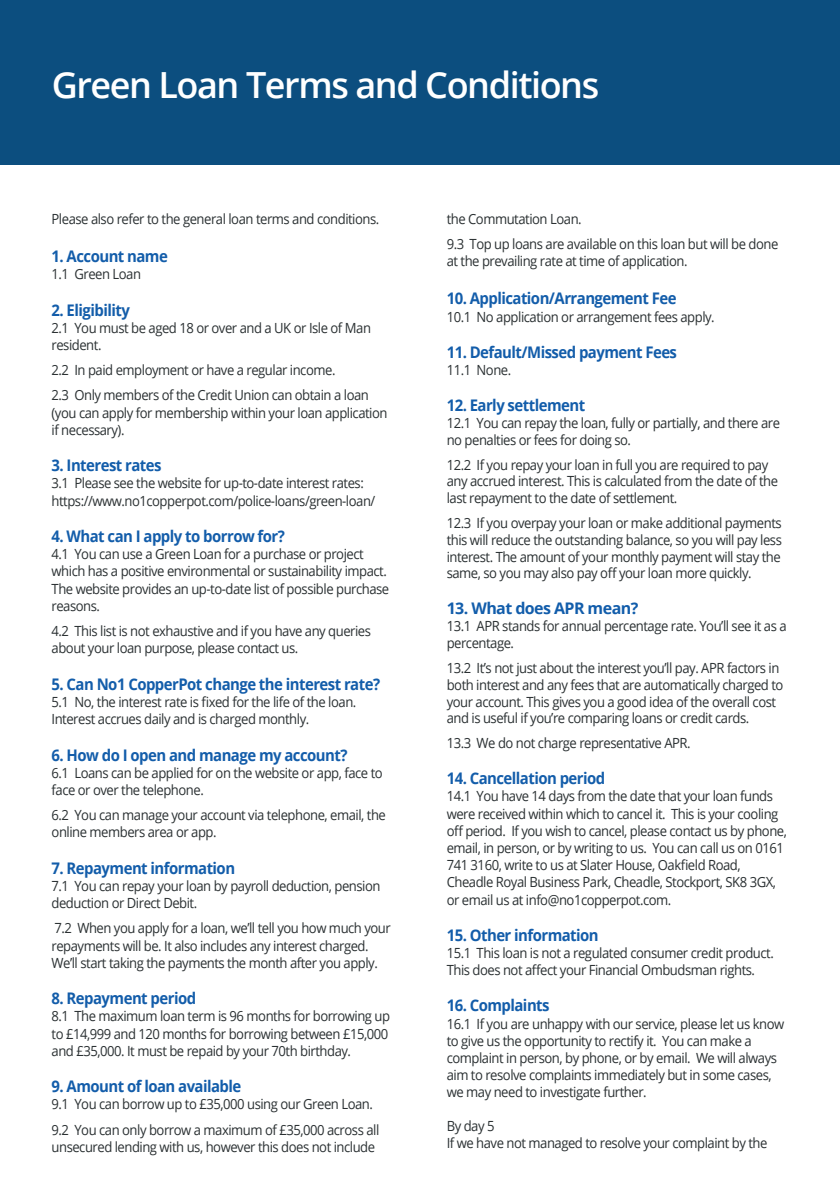
<style>
.page{position:relative;width:840px;height:1191px;background:#fff}
.page>*{position:absolute;margin:0;border:0;box-sizing:border-box;transform-origin:0 0}
.t1{font:600 36px "Open Sans";letter-spacing:-.04em;color:#fff}
.t2{font:700 16px "Open Sans";letter-spacing:-.035em;color:#135daa;scale:.93 1}
.t3{font:700 16px "Open Sans";letter-spacing:-.035em;color:#125dab}
.t4{font:14px/17.2px "Open Sans";letter-spacing:-.035em;color:#2a3032;scale:.93 1}
</style>
<div class="page">
<div style="left:0;top:0;width:839px;height:165px;background:#0c4e7f"></div>
<h1 class="t1" style="left:52px;top:64px;width:548px">Green Loan Terms and Conditions</h1>
<p class="t4" style="left:52px;top:211px;width:354px">Please also refer to the general loan terms and conditions.</p>
<p class="t2" style="left:52px;top:250px;width:126px">1. Account name</p>
<p class="t4" style="left:52px;top:267px;width:98px">1.1 Green Loan</p>
<p class="t2" style="left:52px;top:303px;width:86px">2. Eligibility</p>
<p class="t4" style="left:52px;top:320px;width:345px">2.1 You must be aged 18 or over and a UK or Isle of Man resident.</p>
<p class="t4" style="left:52px;top:359px;width:342px;line-height:25.2px">2.2 In paid employment or have a regular income.<br>2.3 Only members of the Credit Union can obtain a loan</p>
<p class="t4" style="left:52px;top:405px;width:362px">(you can apply for membership within your loan application if necessary).</p>
<p class="t2" style="left:52px;top:459px;width:120px">3. Interest rates</p>
<p class="t4" style="left:52px;top:476px;width:349px">3.1 Please see the website for up-to-date interest rates: https://www.no1copperpot.com/police-loans/green-loan/</p>
<p class="t2" style="left:52px;top:530px;width:252px">4. What can I apply to borrow for?</p>
<p class="t4" style="left:52px;top:547px;width:364px">4.1 You can use a Green Loan for a purchase or project which has a positive environmental or sustainability impact.<br>The website provides an up-to-date list of possible purchase reasons.</p>
<p class="t4" style="left:52px;top:624px;width:345px">4.2 This list is not exhaustive and if you have any queries about your loan purpose, please contact us.</p>
<p class="t2" style="left:52px;top:677px;width:354px">5. Can No1 CopperPot change the interest rate?</p>
<p class="t4" style="left:52px;top:693px;width:329px">5.1 No, the interest rate is fixed for the life of the loan.<br>Interest accrues daily and is charged monthly.</p>
<p class="t2" style="left:52px;top:748px;width:319px">6. How do I open and manage my account?</p>
<p class="t4" style="left:52px;top:765px;width:357px">6.1 Loans can be applied for on the website or app, face to face or over the telephone.</p>
<p class="t4" style="left:52px;top:808px;width:361px">6.2 You can manage your account via telephone, email, the online members area or app.</p>
<p class="t2" style="left:52px;top:861px;width:199px">7. Repayment information</p>
<p class="t4" style="left:52px;top:878px;width:355px">7.1 You can repay your loan by payroll deduction, pension deduction or Direct Debit.</p>
<p class="t4" style="left:52px;top:921px;width:366px">7.2 When you apply for a loan, we’ll tell you how much your repayments will be. It also includes any interest charged.<br>We’ll start taking the payments the month after you apply.</p>
<p class="t2" style="left:52px;top:992px;width:157px">8. Repayment period</p>
<p class="t4" style="left:52px;top:1009px;width:365px">8.1 The maximum loan term is 96 months for borrowing up to £14,999 and 120 months for borrowing between £15,000 and £35,000. It must be repaid by your 70th birthday.</p>
<p class="t2" style="left:52px;top:1080px;width:205px">9. Amount of loan available</p>
<p class="t4" style="left:52px;top:1093px;width:354px;line-height:25.2px">9.1 You can borrow up to £35,000 using our Green Loan.<br>9.2 You can only borrow a maximum of £35,000 across all</p>
<p class="t4" style="left:52px;top:1139px;width:349px">unsecured lending with us, however this does not include</p>
<p class="t4" style="left:446px;top:207px;width:358px;line-height:25.2px">the Commutation Loan.<br>9.3 Top up loans are available on this loan but will be done</p>
<p class="t4" style="left:446px;top:254px;width:260px">at the prevailing rate at time of application.</p>
<p class="t2" style="left:446px;top:292px;width:248px">10. Application/Arrangement Fee</p>
<p class="t4" style="left:446px;top:309px;width:289px">10.1 No application or arrangement fees apply.</p>
<p class="t2" style="left:446px;top:345px;width:249px">11. Default/Missed payment Fees</p>
<p class="t4" style="left:446px;top:362px;width:71px">11.1 None.</p>
<p class="t2" style="left:446px;top:399px;width:150px">12. Early settlement</p>
<p class="t4" style="left:446px;top:416px;width:360px">12.1 You can repay the loan, fully or partially, and there are no penalties or fees for doing so.</p>
<p class="t4" style="left:446px;top:457px;width:358px">12.2 If you repay your loan in full you are required to pay any accrued interest. This is calculated from the date of the last repayment to the date of settlement.</p>
<p class="t4" style="left:446px;top:516px;width:362px;text-align:justify">12.3 If you overpay your loan or make additional payments this will reduce the outstanding balance, so you will pay less interest. The amount of your monthly payment will stay the same, so you may also pay off your loan more quickly.</p>
<p class="t3" style="left:446px;top:602px;width:193px">13. What does APR mean?</p>
<p class="t4" style="left:446px;top:619px;width:367px">13.1 APR stands for annual percentage rate. You’ll see it as a percentage.</p>
<p class="t4" style="left:446px;top:661px;width:363px">13.2 It’s not just about the interest you’ll pay. APR factors in both interest and any fees that are automatically charged to your account. This gives you a good idea of the overall cost and is useful if you’re comparing loans or credit cards.</p>
<p class="t4" style="left:446px;top:736px;width:263px">13.3 We do not charge representative APR.</p>
<p class="t2" style="left:446px;top:772px;width:172px">14. Cancellation period</p>
<p class="t4" style="left:446px;top:789px;width:367px">14.1 You have 14 days from the date that your loan funds were received within which to cancel it. This is your cooling off period. If you wish to cancel, please contact us by phone, email, in person, or by writing to us. You can call us on 0161<br>741 3160, write to us at Slater House, Oakfield Road, Cheadle Royal Business Park, Cheadle, Stockport, SK8 3GX, or email us at info@no1copperpot.com.</p>
<p class="t2" style="left:446px;top:928px;width:165px">15. Other information</p>
<p class="t4" style="left:446px;top:946px;width:353px">15.1 This loan is not a regulated consumer credit product.<br>This does not affect your Financial Ombudsman rights.</p>
<p class="t2" style="left:446px;top:999px;width:112px">16. Complaints</p>
<p class="t4" style="left:446px;top:1016px;width:364px">16.1 If you are unhappy with our service, please let us know to give us the opportunity to rectify it. You can make a complaint in person, by phone, or by email. We will always aim to resolve complaints immediately but in some cases, we may need to investigate further.</p>
<p class="t4" style="left:446px;top:1118px;width:346px">By day 5<br>If we have not managed to resolve your complaint by the</p>
</div>
